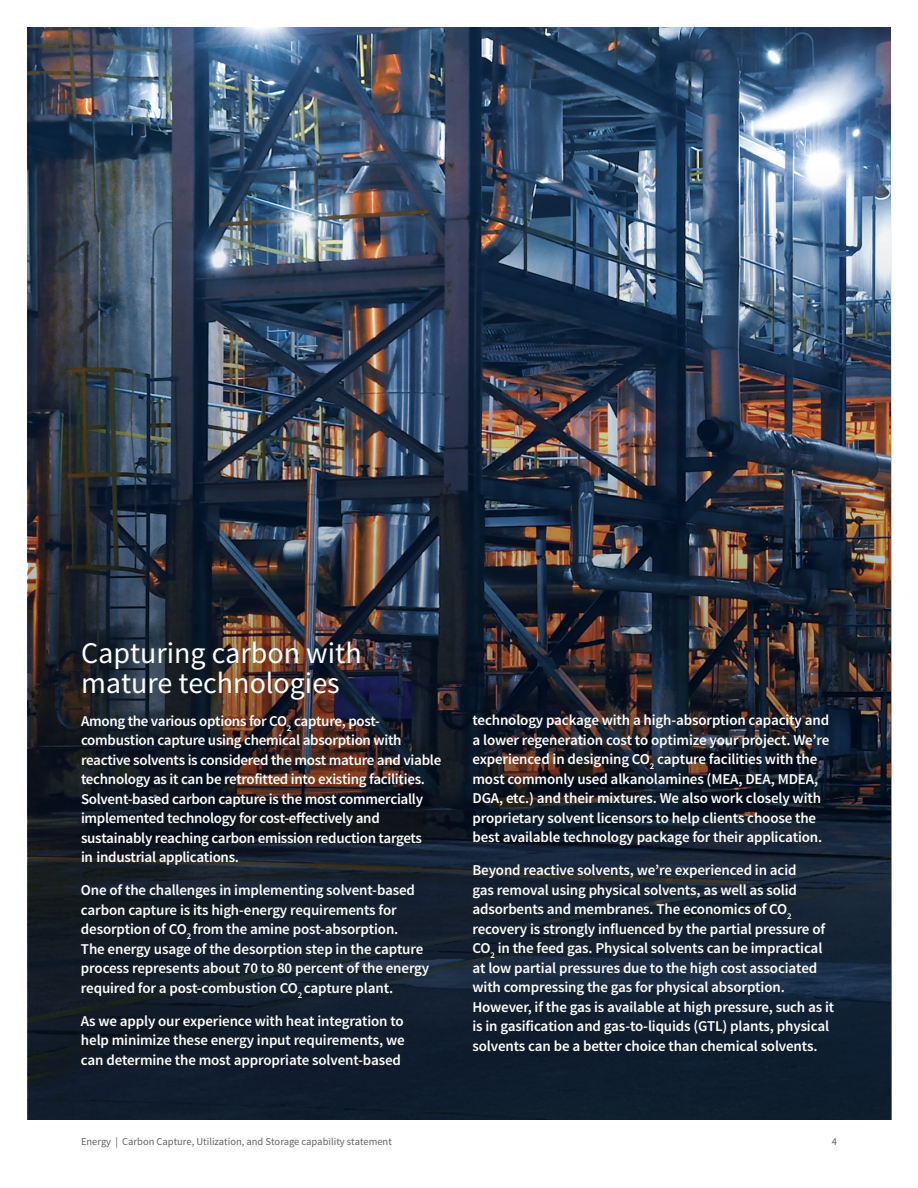
<style>
.page{position:relative;width:918px;height:1188px;background:#fff}
.page>*{position:absolute;margin:0;border:0;box-sizing:border-box;transform-origin:0 0}
.t1{font:30px/30px "Source Sans Pro";color:#fff}
.t2{font:600 15px/19.5px "Source Sans Pro";letter-spacing:-.01em;color:#fff}
.t3{font:10.5px "Source Sans Pro";color:#636366}
</style>
<div class="page">
<img style="left:27px;top:27px;width:864px;height:1092px">
<img style="left:28px;top:126px;width:864px;height:993px">
<h1 class="t1" style="left:81px;top:639px;width:282px">Capturing carbon with mature technologies</h1>
<p class="t2" style="left:81px;top:712px;width:362px">Among the various options for CO<sub>2</sub> capture, post&shy;combustion capture using chemical absorption with reactive solvents is considered the most mature and viable technology as it can be retrofitted into existing facilities.<br>Solvent-based carbon capture is the most commercially implemented technology for cost-effectively and sustainably reaching carbon emission reduction targets<br>in industrial applications.</p>
<p class="t2" style="left:81px;top:881px;width:350px">One of the challenges in implementing solvent-based carbon capture is its high-energy requirements for desorption of CO<sub>2</sub> from the amine post-absorption.<br>The energy usage of the desorption step in the capture process represents about 70 to 80 percent of the energy required for a post-combustion CO<sub>2</sub> capture plant.</p>
<p class="t2" style="left:81px;top:1012px;width:325px;text-align:justify">As we apply our experience with heat integration to help minimize these energy input requirements, we can determine the most appropriate solvent-based</p>
<p class="t2" style="left:472px;top:711px;width:358px">technology package with a high-absorption capacity and a lower regeneration cost to optimize your project. We’re experienced in designing CO<sub>2</sub> capture facilities with the most commonly used alkanolamines (MEA, DEA, MDEA, DGA, etc.) and their mixtures. We also work closely with proprietary solvent licensors to help clients choose the best available technology package for their application.</p>
<p class="t2" style="left:472px;top:861px;width:363px">Beyond reactive solvents, we’re experienced in acid<br>gas removal using physical solvents, as well as solid adsorbents and membranes. The economics of CO<sub>2 </sub>recovery is strongly influenced by the partial pressure of CO<sub>2</sub> in the feed gas. Physical solvents can be impractical at low partial pressures due to the high cost associated with compressing the gas for physical absorption.<br>However, if the gas is available at high pressure, such as it is in gasification and gas-to-liquids (GTL) plants, physical solvents can be a better choice than chemical solvents.</p>
<p class="t3" style="left:81px;top:1135px;width:312px">Energy | Carbon Capture, Utilization, and Storage capability statement</p>
<p class="t3" style="left:832px;top:1135px;width:7px">4</p>
</div>
